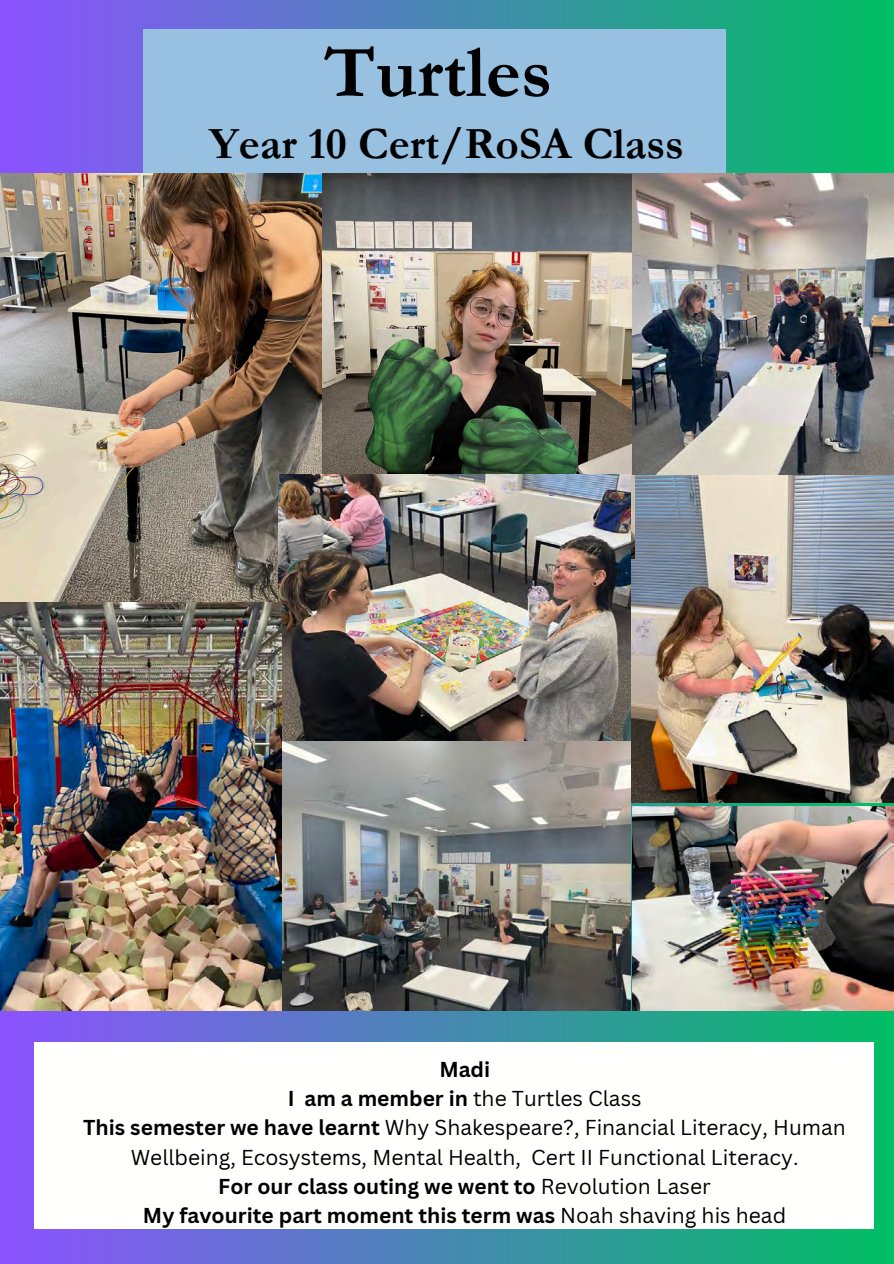
<style>
.page{position:relative;width:894px;height:1264px;background:#fff}
.page>*{position:absolute;margin:0;border:0;box-sizing:border-box;transform-origin:0 0}
.t1{font:700 75px "Garamond";color:#000}
.t2{font:700 45px "Garamond";color:#000}
.t3{font:21px/29.2px "Canva Sans";color:#000;text-align:center}
.t4{font:700 21px "Canva Sans";color:#000}
.s1{font-weight:700}
.s2{font-weight:400}
</style>
<div class="page">
<div style="left:0;top:0;width:893px;height:1263px;background:linear-gradient(to right,#8f55fe,#07bf66)"></div>
<div style="left:143px;top:29px;width:582px;height:144px;background:#98c0e1"></div>
<div style="left:34px;top:1042px;width:839px;height:186px;background:#fffffe"></div>
<img style="left:0;top:173px;width:322px;height:429px">
<img style="left:630px;top:475px;width:263px;height:328px">
<img style="left:322px;top:173px;width:312px;height:385px">
<img style="left:278px;top:474px;width:352px;height:267px">
<img style="left:282px;top:741px;width:348px;height:269px">
<img style="left:632px;top:806px;width:261px;height:204px">
<img style="left:0;top:602px;width:281px;height:408px">
<img style="left:632px;top:173px;width:261px;height:302px">
<p class="t1" style="left:324px;top:32px;width:229px">Turtles</p>
<p class="t2" style="left:209px;top:120px;width:476px">Year 10 Cert/RoSA Class</p>
<h2 class="t4" style="left:439px;top:1054px;width:52px">Madi</h2>
<p class="t3" style="left:288px;top:1083px;width:355px"><span class="s1">I am a member in</span> the Turtles Class</p>
<p class="t3" style="left:83px;top:1112px;width:764px"><span class="s1">This semester we have learnt</span> Why Shakespeare?, Financial Literacy, Human<br>Wellbeing, Ecosystems, Mental Health, Cert II Functional Literacy.</p>
<p class="t4" style="left:218px;top:1171px;width:494px">For our class outing we went to <span class="s2">Revolution Laser</span></p>
<p class="t4" style="left:143px;top:1200px;width:644px">My favourite part moment this term was <span class="s2">Noah shaving his head</span></p>
</div>
